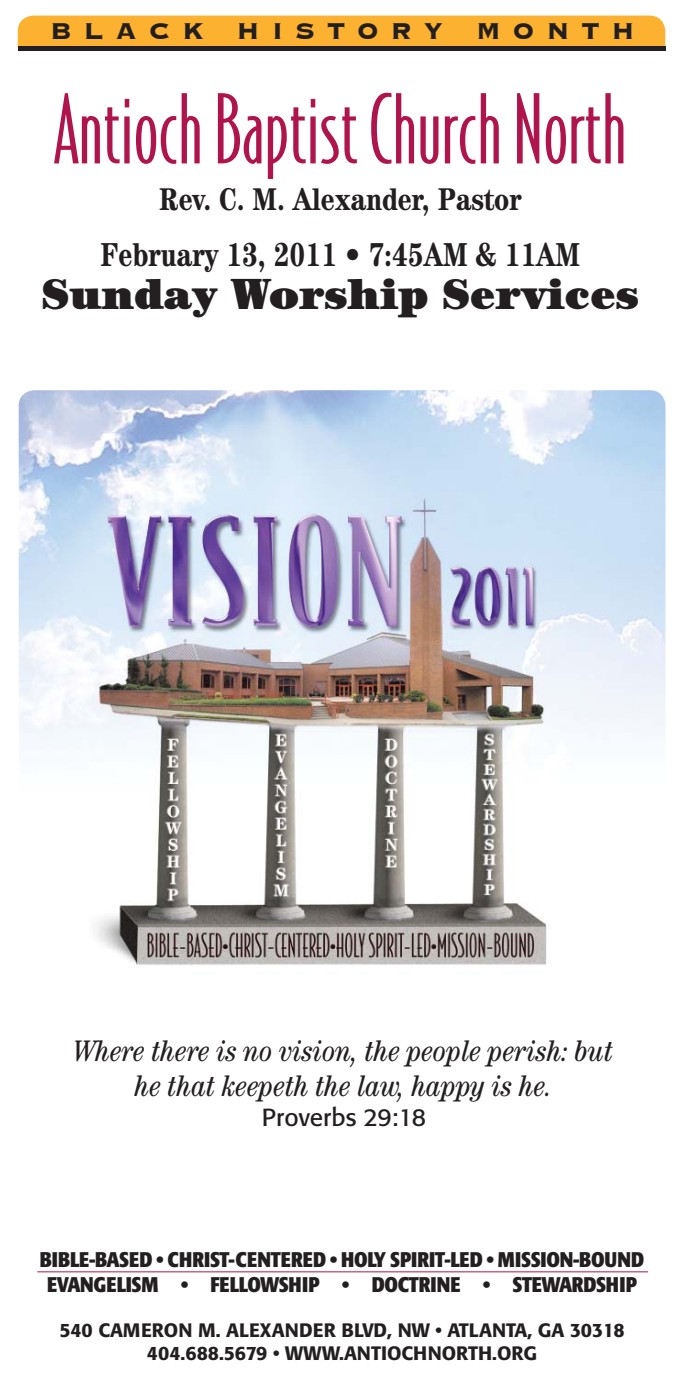
<style>
.page{position:relative;width:679px;height:1386px;background:#fff}
.page>*{position:absolute;margin:0;border:0;box-sizing:border-box;transform-origin:0 0}
.t1{font:300 91px "Bodega Sans";color:#b0144d}
.t2{font:900 43.75px "Century";color:#231f20;scale:.95 1}
.t3{font:700 condensed 33.25px "Century";color:#231f20;scale:.95 1}
.t4{font:700 condensed 31.5px "Century";color:#231f20}
.t5{font:italic condensed 29.75px/35.7px "Century";color:#231f20;text-align:center}
.t6{font:700 29.75px "Copperplate";letter-spacing:.4em;color:#231f20}
.t7{font:24.5px "Formata";color:#231f20}
.t8{font:700 condensed 21px/25.2px "Formata";letter-spacing:-.01em;color:#231f20;text-align:center}
.t9{font:500 19.25px/23.1px "Formata";color:#231f20;text-align:center}
</style>
<div class="page">
<div style="left:18px;top:16px;width:646px;height:58px;background:#fcb131;border-radius:16px"></div>
<hr style="left:37px;top:1271px;width:610px;height:1px;background:#b0144d">
<img style="left:19px;top:390px;width:646px;height:591px;border-radius:16px">
<div style="left:13px;top:49px;width:658px;height:31px;background:#fff"></div>
<div style="left:18px;top:46px;width:646px;height:5px;background:#231f20"></div>
<p class="t6" style="left:50px;top:16px;width:585px">BLACK HISTORY MONTH</p>
<p class="t1" style="left:54px;top:93px;width:573px">Antioch Baptist Church North</p>
<p class="t4" style="left:159px;top:188px;width:364px">Rev. C. M. Alexander, Pastor</p>
<p class="t3" style="left:100px;top:243px;width:506px">February 13, 2011 • 7:45AM &amp; 11AM</p>
<p class="t2" style="left:42px;top:279px;width:629px">Sunday Worship Services</p>
<p class="t5" style="left:74px;top:1035px;width:540px">Where there is no vision, the people perish: but he that keepeth the law, happy is he.</p>
<p class="t7" style="left:262px;top:1106px;width:165px">Proverbs 29:18</p>
<p class="t8" style="left:40px;top:1249px;width:605px">BIBLE-BASED • CHRIST-CENTERED • HOLY SPIRIT-LED • MISSION-BOUND<br>EVANGELISM • FELLOWSHIP • DOCTRINE • STEWARDSHIP</p>
<p class="t9" style="left:59px;top:1320px;width:566px">540 CAMERON M. ALEXANDER BLVD, NW • ATLANTA, GA 30318<br>404.688.5679 • WWW.ANTIOCHNORTH.ORG</p>
</div>
